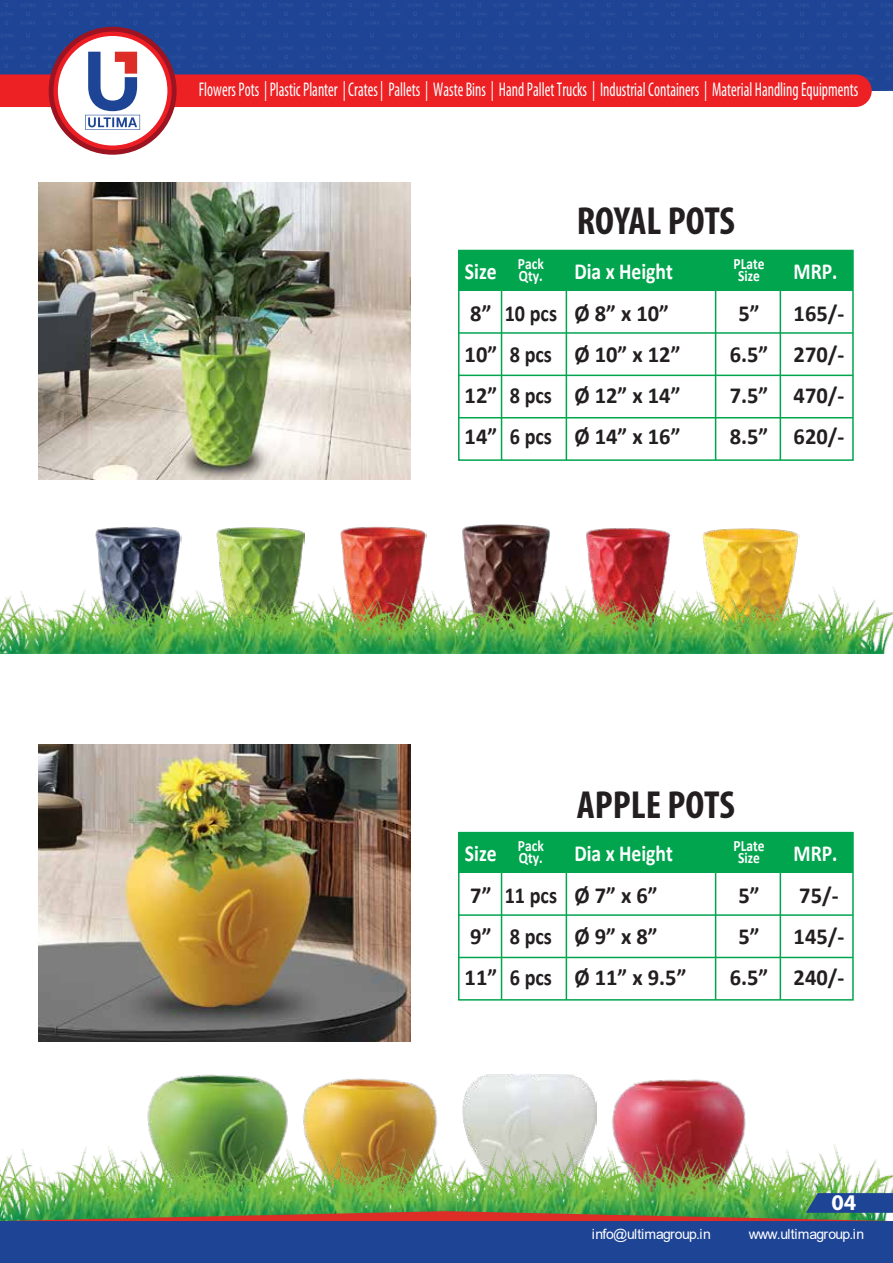
<style>
.page{position:relative;width:893px;height:1263px;background:#fff}
.page>*{position:absolute;margin:0;border:0;box-sizing:border-box;transform-origin:0 0}
.t1{font:700 condensed 39.3px "Myriad Pro";color:#231f20}
.t2{font:700 22.95px/41.1px "Calibri";color:#231f20}
.t3{font:700 22.95px "Calibri";color:#fff;scale:.85 1}
.t4{font:700 22.95px/41.1px "Calibri";color:#231f20;scale:.88 1}
.t5{font:700 22.5px "Myriad Pro";color:#fff}
.t6{font:condensed 19.95px "Myriad Pro";color:#fff;scale:.79 1}
.t7{font:700 15.75px/12px "Calibri";color:#fff;scale:.85 1}
.t8{font:14.1px "Arial";letter-spacing:-.025em;color:#fff}
.t9{font:14.1px "Arial";letter-spacing:-.055em;color:#fff}
</style>
<div class="page">
<div style="left:0;top:0;width:893px;height:91px;background:#1e4495"></div>
<img style="left:39px;top:182px;width:371px;height:297px">
<img style="left:39px;top:744px;width:371px;height:297px">
<svg style="left:49px;top:27px;width:128px;height:128px"></svg>
<svg style="left:54px;top:32px;width:118px;height:118px"></svg>
<div style="left:58px;top:36px;width:109px;height:109px;background:#fff;border-radius:50%"></div>
<svg style="left:0;top:52px;width:872px;height:78px"></svg>
<img style="left:305px;top:1078px;width:130px;height:28px">
<img style="left:149px;top:1074px;width:137px;height:32px">
<img style="left:614px;top:1079px;width:129px;height:27px">
<img style="left:462px;top:1074px;width:135px;height:32px">
<img style="left:0;top:1106px;width:893px;height:87px">
<div style="left:0;top:1221px;width:893px;height:42px;background:#1e4495"></div>
<svg style="left:0;top:1193px;width:893px;height:28px;background:#678f49"></svg>
<img style="left:586px;top:528px;width:86px;height:27px">
<img style="left:703px;top:528px;width:96px;height:27px">
<img style="left:216px;top:527px;width:89px;height:28px">
<img style="left:340px;top:526px;width:87px;height:29px">
<img style="left:95px;top:527px;width:86px;height:28px">
<img style="left:462px;top:524px;width:88px;height:31px">
<img style="left:0;top:555px;width:893px;height:98px">
<div style="left:458px;top:250px;width:396px;height:211px;background:#fff;border:2px solid #00a54e"></div>
<hr style="left:501px;top:250px;width:1px;height:210px;background:#00a54e">
<hr style="left:566px;top:250px;width:1px;height:210px;background:#00a54e">
<hr style="left:715px;top:250px;width:1px;height:210px;background:#00a54e">
<hr style="left:780px;top:250px;width:1px;height:210px;background:#00a54e">
<hr style="left:459px;top:332px;width:394px;height:2px;background:#00a54e">
<hr style="left:459px;top:375px;width:394px;height:1px;background:#00a54e">
<hr style="left:459px;top:417px;width:394px;height:1px;background:#00a54e">
<div style="left:459px;top:250px;width:394px;height:41px;background:#00a54e"></div>
<div style="left:458px;top:832px;width:396px;height:168px;background:#fff;border:2px solid #00a54e"></div>
<hr style="left:501px;top:833px;width:1px;height:167px;background:#00a54e">
<hr style="left:566px;top:833px;width:1px;height:167px;background:#00a54e">
<hr style="left:715px;top:833px;width:1px;height:167px;background:#00a54e">
<hr style="left:780px;top:833px;width:1px;height:167px;background:#00a54e">
<hr style="left:459px;top:914px;width:394px;height:2px;background:#00a54e">
<hr style="left:459px;top:957px;width:394px;height:1px;background:#00a54e">
<div style="left:459px;top:833px;width:394px;height:40px;background:#00a54e"></div>
<p class="t6" style="left:199px;top:77px;width:836px">Flowers Pots | Plastic Planter | Crates | Pallets | Waste Bins | Hand Pallet Trucks | Industrial Containers | Material Handling Equipments</p>
<h1 class="t1" style="left:577px;top:197px;width:160px">ROYAL POTS</h1>
<p class="t3" style="left:465px;top:255px;width:94px">Size <sup>Pack</sup></p>
<p class="t7" style="left:519px;top:270px;width:30px">Qty.</p>
<p class="t7" style="left:733px;top:258px;width:38px">PLate<br>Size</p>
<p class="t2" style="left:574px;top:292px;width:108px">Ø 8” x 10”<br>Ø 10” x 12”<br>Ø 12” x 14”<br>Ø 14” x 16”</p>
<p class="t3" style="left:574px;top:255px;width:117px">Dia x Height</p>
<p class="t3" style="left:794px;top:255px;width:53px">MRP.</p>
<p class="t2" style="left:465px;top:292px;width:34px">8”<br>10”<br>12”<br>14”</p>
<p class="t2" style="left:794px;top:292px;width:52px;text-align:justify">165/- 270/- 470/- 620/-</p>
<p class="t4" style="left:505px;top:292px;width:61px">10 pcs<br>8 pcs<br>8 pcs<br>6 pcs</p>
<p class="t2" style="left:730px;top:292px;width:40px;text-align:center">5”<br>6.5”<br>7.5”<br>8.5”</p>
<h1 class="t1" style="left:577px;top:781px;width:159px">APPLE POTS</h1>
<p class="t3" style="left:465px;top:837px;width:94px">Size <sup>Pack</sup></p>
<p class="t7" style="left:519px;top:852px;width:30px">Qty.</p>
<p class="t7" style="left:733px;top:840px;width:38px">PLate<br>Size</p>
<p class="t2" style="left:574px;top:874px;width:114px">Ø 7” x 6”<br>Ø 9” x 8”<br>Ø 11” x 9.5”</p>
<p class="t3" style="left:574px;top:837px;width:117px">Dia x Height</p>
<p class="t3" style="left:794px;top:837px;width:53px">MRP.</p>
<p class="t2" style="left:465px;top:874px;width:34px">7”<br>9”<br>11”</p>
<p class="t2" style="left:794px;top:874px;width:52px">75/-<br>145/-<br>240/-</p>
<p class="t2" style="left:730px;top:874px;width:40px;text-align:center">5”<br>5”<br>6.5”</p>
<p class="t4" style="left:505px;top:874px;width:61px">11 pcs<br>8 pcs<br>6 pcs</p>
<p class="t5" style="left:831px;top:1188px;width:26px">04</p>
<p class="t8" style="left:592px;top:1224px;width:120px">info@ultimagroup.in</p>
<p class="t9" style="left:749px;top:1224px;width:117px">www.ultimagroup.in</p>
</div>
